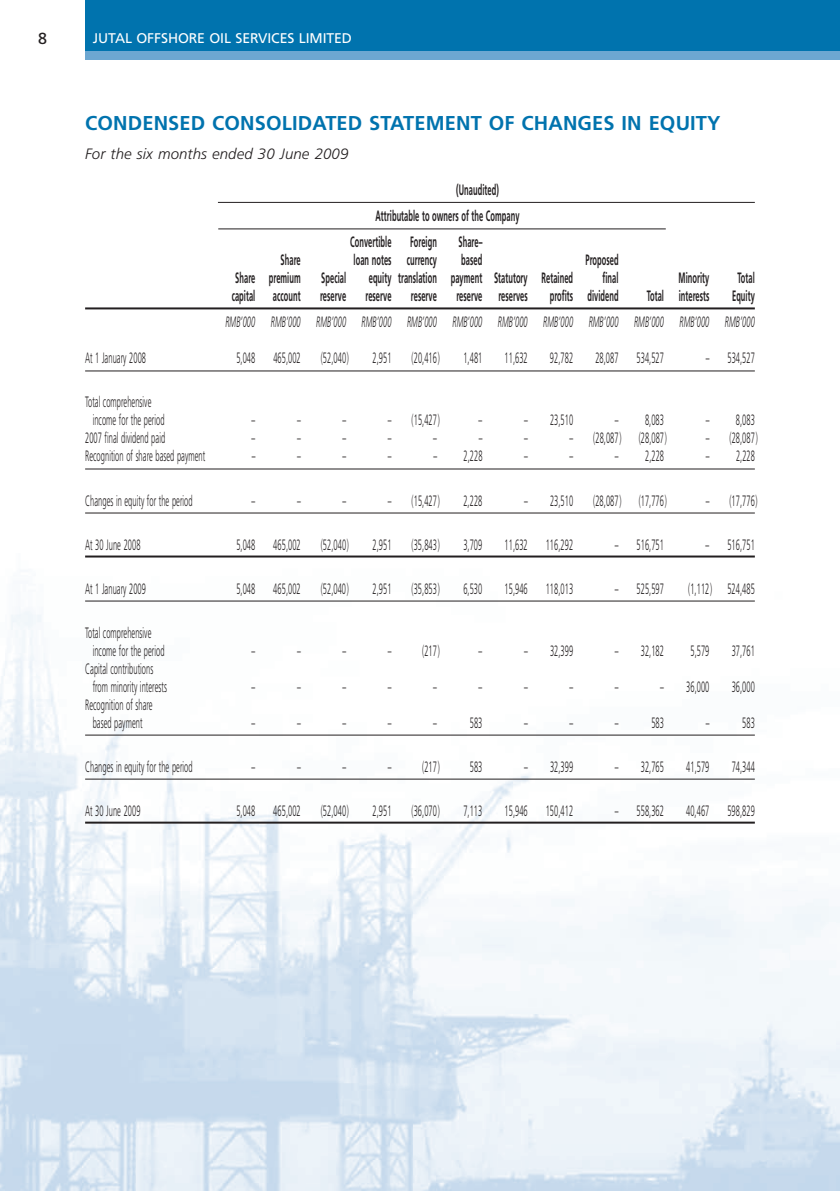
<style>
.page{position:relative;width:840px;height:1191px;background:#fff}
.page>*{position:absolute;margin:0;border:0;box-sizing:border-box;transform-origin:0 0}
.t1{font:700 20px "Frutiger LT Std";letter-spacing:.005em;color:#0073ae}
.t2{font:300 15px/18px "Frutiger LT Std";letter-spacing:.005em;color:#231f20;scale:.5 1}
.t3{font:700 15px "Frutiger LT Std";letter-spacing:.005em;color:#231f20;scale:.5 1}
.t4{font:italic 300 15px "Frutiger LT Std";letter-spacing:.005em;color:#231f20;scale:.5 1}
.t5{font:italic 300 15px "Frutiger LT Std";letter-spacing:.005em;color:#231f20}
.t6{font:14px "Frutiger LT Std";letter-spacing:-.01em;color:#fff}
</style>
<div class="page">
<img style="left:0;top:201px;width:840px;height:990px">
<div style="left:85px;top:0;width:754px;height:51px;background:#0073ae"></div>
<div style="left:85px;top:51px;width:754px;height:9px;background:#6da7d1"></div>
<hr style="left:839px;top:0;width:1px;height:51px;background:#0073ae">
<hr style="left:218px;top:202px;width:536px;height:1px;background:#231f20">
<hr style="left:218px;top:228px;width:447px;height:1px;background:#231f20">
<hr style="left:85px;top:307px;width:669px;height:2px;background:#231f20">
<hr style="left:85px;top:370px;width:669px;height:1px;background:#231f20">
<hr style="left:85px;top:468px;width:669px;height:1px;background:#231f20">
<hr style="left:85px;top:512px;width:669px;height:1px;background:#231f20">
<hr style="left:85px;top:555px;width:669px;height:2px;background:#231f20">
<hr style="left:85px;top:600px;width:669px;height:1px;background:#231f20">
<hr style="left:85px;top:734px;width:669px;height:1px;background:#231f20">
<hr style="left:85px;top:778px;width:669px;height:1px;background:#231f20">
<hr style="left:85px;top:821px;width:669px;height:2px;background:#231f20">
<p class="t6" style="left:93px;top:30px;width:260px">JUTAL OFFSHORE OIL SERVICES LIMITED</p>
<h1 class="t1" style="left:85px;top:111px;width:636px">CONDENSED CONSOLIDATED STATEMENT OF CHANGES IN EQUITY</h1>
<p class="t5" style="left:85px;top:146px;width:264px">For the six months ended 30 June 2009</p>
<p class="t3" style="left:456px;top:181px;width:87px">(Unaudited)</p>
<p class="t3" style="left:375px;top:207px;width:289px">Attributable to owners of the Company</p>
<p class="t3" style="left:350px;top:233px;width:175px">Convertible Foreign</p>
<p class="t3" style="left:458px;top:233px;width:49px">Share–</p>
<p class="t3" style="left:280px;top:251px;width:42px">Share</p>
<p class="t3" style="left:353px;top:251px;width:168px">loan notes currency</p>
<p class="t3" style="left:461px;top:251px;width:44px">based</p>
<p class="t3" style="left:585px;top:251px;width:68px">Proposed</p>
<p class="t3" style="left:235px;top:269px;width:132px">Share premium</p>
<p class="t3" style="left:321px;top:269px;width:51px">Special</p>
<p class="t3" style="left:368px;top:269px;width:410px">equity translation payment Statutory Retained</p>
<p class="t3" style="left:602px;top:269px;width:34px">final</p>
<p class="t3" style="left:678px;top:269px;width:63px">Minority</p>
<p class="t3" style="left:737px;top:269px;width:36px">Total</p>
<p class="t3" style="left:231px;top:287px;width:140px">capital account</p>
<p class="t3" style="left:320px;top:287px;width:54px">reserve</p>
<p class="t3" style="left:365px;top:287px;width:54px">reserve</p>
<p class="t3" style="left:410px;top:287px;width:54px">reserve</p>
<p class="t3" style="left:456px;top:287px;width:144px">reserve reserves</p>
<p class="t3" style="left:549px;top:287px;width:139px">profits dividend</p>
<p class="t3" style="left:646px;top:287px;width:127px">Total interests</p>
<p class="t3" style="left:731px;top:287px;width:47px">Equity</p>
<p class="t4" style="left:225px;top:314px;width:1059px">RMB’000 RMB’000 RMB’000 RMB’000 RMB’000 RMB’000 RMB’000 RMB’000 RMB’000 RMB’000 RMB’000 RMB’000</p>
<p class="t2" style="left:85px;top:349px;width:123px">At 1 January 2008</p>
<p class="t2" style="left:236px;top:349px;width:130px">5,048 465,002</p>
<p class="t2" style="left:320px;top:349px;width:58px">(52,040)</p>
<p class="t2" style="left:372px;top:349px;width:39px">2,951</p>
<p class="t2" style="left:411px;top:349px;width:58px">(20,416)</p>
<p class="t2" style="left:463px;top:349px;width:39px">1,481</p>
<p class="t2" style="left:504px;top:349px;width:48px">11,632</p>
<p class="t2" style="left:549px;top:349px;width:48px">92,782</p>
<p class="t2" style="left:595px;top:349px;width:139px">28,087 534,527</p>
<p class="t2" style="left:705px;top:349px;width:100px">– 534,527</p>
<p class="t2" style="left:93px;top:393px;width:145px;text-indent:-8px">Total comprehensive income for the period</p>
<p class="t2" style="left:251px;top:411px;width:9px">–</p>
<p class="t2" style="left:297px;top:411px;width:9px">–</p>
<p class="t2" style="left:342px;top:411px;width:9px">–</p>
<p class="t2" style="left:387px;top:411px;width:105px">– (15,427)</p>
<p class="t2" style="left:478px;top:411px;width:9px">–</p>
<p class="t2" style="left:523px;top:411px;width:100px">– 23,510</p>
<p class="t2" style="left:614px;top:411px;width:100px">– 8,083</p>
<p class="t2" style="left:705px;top:411px;width:100px">– 8,083</p>
<p class="t2" style="left:85px;top:429px;width:161px">2007 final dividend paid</p>
<p class="t2" style="left:251px;top:429px;width:9px">–</p>
<p class="t2" style="left:297px;top:429px;width:9px">–</p>
<p class="t2" style="left:342px;top:429px;width:9px">–</p>
<p class="t2" style="left:387px;top:429px;width:9px">–</p>
<p class="t2" style="left:433px;top:429px;width:9px">–</p>
<p class="t2" style="left:478px;top:429px;width:9px">–</p>
<p class="t2" style="left:524px;top:429px;width:9px">–</p>
<p class="t2" style="left:569px;top:429px;width:196px">– (28,087) (28,087)</p>
<p class="t2" style="left:705px;top:429px;width:105px">– (28,087)</p>
<p class="t2" style="left:85px;top:447px;width:241px">Recognition of share based payment</p>
<p class="t2" style="left:251px;top:447px;width:9px">–</p>
<p class="t2" style="left:297px;top:447px;width:9px">–</p>
<p class="t2" style="left:342px;top:447px;width:9px">–</p>
<p class="t2" style="left:387px;top:447px;width:9px">–</p>
<p class="t2" style="left:433px;top:447px;width:100px">– 2,228</p>
<p class="t2" style="left:524px;top:447px;width:9px">–</p>
<p class="t2" style="left:569px;top:447px;width:9px">–</p>
<p class="t2" style="left:614px;top:447px;width:100px">– 2,228</p>
<p class="t2" style="left:705px;top:447px;width:100px">– 2,228</p>
<p class="t2" style="left:85px;top:491px;width:216px">Changes in equity for the period</p>
<p class="t2" style="left:251px;top:491px;width:9px">–</p>
<p class="t2" style="left:297px;top:491px;width:9px">–</p>
<p class="t2" style="left:342px;top:491px;width:9px">–</p>
<p class="t2" style="left:387px;top:491px;width:105px">– (15,427)</p>
<p class="t2" style="left:463px;top:491px;width:39px">2,228</p>
<p class="t2" style="left:523px;top:491px;width:100px">– 23,510</p>
<p class="t2" style="left:593px;top:491px;width:149px">(28,087) (17,776)</p>
<p class="t2" style="left:705px;top:491px;width:105px">– (17,776)</p>
<p class="t2" style="left:85px;top:535px;width:112px">At 30 June 2008</p>
<p class="t2" style="left:236px;top:535px;width:130px">5,048 465,002</p>
<p class="t2" style="left:320px;top:535px;width:58px">(52,040)</p>
<p class="t2" style="left:372px;top:535px;width:39px">2,951</p>
<p class="t2" style="left:411px;top:535px;width:58px">(35,843)</p>
<p class="t2" style="left:463px;top:535px;width:39px">3,709</p>
<p class="t2" style="left:504px;top:535px;width:139px">11,632 116,292</p>
<p class="t2" style="left:614px;top:535px;width:100px">– 516,751</p>
<p class="t2" style="left:705px;top:535px;width:100px">– 516,751</p>
<p class="t2" style="left:85px;top:579px;width:123px">At 1 January 2009</p>
<p class="t2" style="left:236px;top:579px;width:130px">5,048 465,002</p>
<p class="t2" style="left:320px;top:579px;width:58px">(52,040)</p>
<p class="t2" style="left:372px;top:579px;width:39px">2,951</p>
<p class="t2" style="left:411px;top:579px;width:58px">(35,853)</p>
<p class="t2" style="left:463px;top:579px;width:39px">6,530</p>
<p class="t2" style="left:504px;top:579px;width:139px">15,946 118,013</p>
<p class="t2" style="left:614px;top:579px;width:100px">– 525,597</p>
<p class="t2" style="left:687px;top:579px;width:135px">(1,112) 524,485</p>
<p class="t2" style="left:93px;top:623px;width:145px;text-indent:-8px">Total comprehensive income for the period</p>
<p class="t2" style="left:251px;top:641px;width:9px">–</p>
<p class="t2" style="left:297px;top:641px;width:9px">–</p>
<p class="t2" style="left:342px;top:641px;width:9px">–</p>
<p class="t2" style="left:387px;top:641px;width:105px">– (217)</p>
<p class="t2" style="left:478px;top:641px;width:9px">–</p>
<p class="t2" style="left:523px;top:641px;width:100px">– 32,399</p>
<p class="t2" style="left:614px;top:641px;width:100px">– 32,182</p>
<p class="t2" style="left:690px;top:641px;width:39px">5,579</p>
<p class="t2" style="left:731px;top:641px;width:48px">37,761</p>
<p class="t2" style="left:93px;top:659px;width:150px;text-indent:-8px">Capital contributions from minority interests</p>
<p class="t2" style="left:85px;top:695px;width:137px;text-align:center">Recognition of share based payment</p>
<p class="t2" style="left:251px;top:677px;width:9px">–</p>
<p class="t2" style="left:297px;top:677px;width:9px">–</p>
<p class="t2" style="left:342px;top:677px;width:9px">–</p>
<p class="t2" style="left:387px;top:677px;width:9px">–</p>
<p class="t2" style="left:433px;top:677px;width:9px">–</p>
<p class="t2" style="left:478px;top:677px;width:9px">–</p>
<p class="t2" style="left:523px;top:677px;width:9px">–</p>
<p class="t2" style="left:569px;top:677px;width:9px">–</p>
<p class="t2" style="left:614px;top:677px;width:9px">–</p>
<p class="t2" style="left:660px;top:677px;width:100px">– 36,000</p>
<p class="t2" style="left:731px;top:677px;width:48px">36,000</p>
<p class="t2" style="left:251px;top:713px;width:9px">–</p>
<p class="t2" style="left:297px;top:713px;width:9px">–</p>
<p class="t2" style="left:342px;top:713px;width:9px">–</p>
<p class="t2" style="left:387px;top:713px;width:9px">–</p>
<p class="t2" style="left:433px;top:713px;width:100px">– 583</p>
<p class="t2" style="left:523px;top:713px;width:9px">–</p>
<p class="t2" style="left:569px;top:713px;width:9px">–</p>
<p class="t2" style="left:614px;top:713px;width:100px">– 583</p>
<p class="t2" style="left:705px;top:713px;width:100px">– 583</p>
<p class="t2" style="left:85px;top:757px;width:216px">Changes in equity for the period</p>
<p class="t2" style="left:251px;top:757px;width:9px">–</p>
<p class="t2" style="left:297px;top:757px;width:9px">–</p>
<p class="t2" style="left:342px;top:757px;width:9px">–</p>
<p class="t2" style="left:387px;top:757px;width:105px">– (217)</p>
<p class="t2" style="left:469px;top:757px;width:27px">583</p>
<p class="t2" style="left:523px;top:757px;width:100px">– 32,399</p>
<p class="t2" style="left:614px;top:757px;width:100px">– 32,765</p>
<p class="t2" style="left:685px;top:757px;width:48px">41,579</p>
<p class="t2" style="left:731px;top:757px;width:48px">74,344</p>
<p class="t2" style="left:85px;top:801px;width:112px">At 30 June 2009</p>
<p class="t2" style="left:236px;top:801px;width:130px">5,048 465,002</p>
<p class="t2" style="left:320px;top:801px;width:58px">(52,040)</p>
<p class="t2" style="left:372px;top:801px;width:39px">2,951</p>
<p class="t2" style="left:411px;top:801px;width:58px">(36,070)</p>
<p class="t2" style="left:463px;top:801px;width:39px">7,113</p>
<p class="t2" style="left:504px;top:801px;width:139px">15,946 150,412</p>
<p class="t2" style="left:614px;top:801px;width:100px">– 558,362</p>
<p class="t2" style="left:685px;top:801px;width:139px">40,467 598,829</p>
</div>
